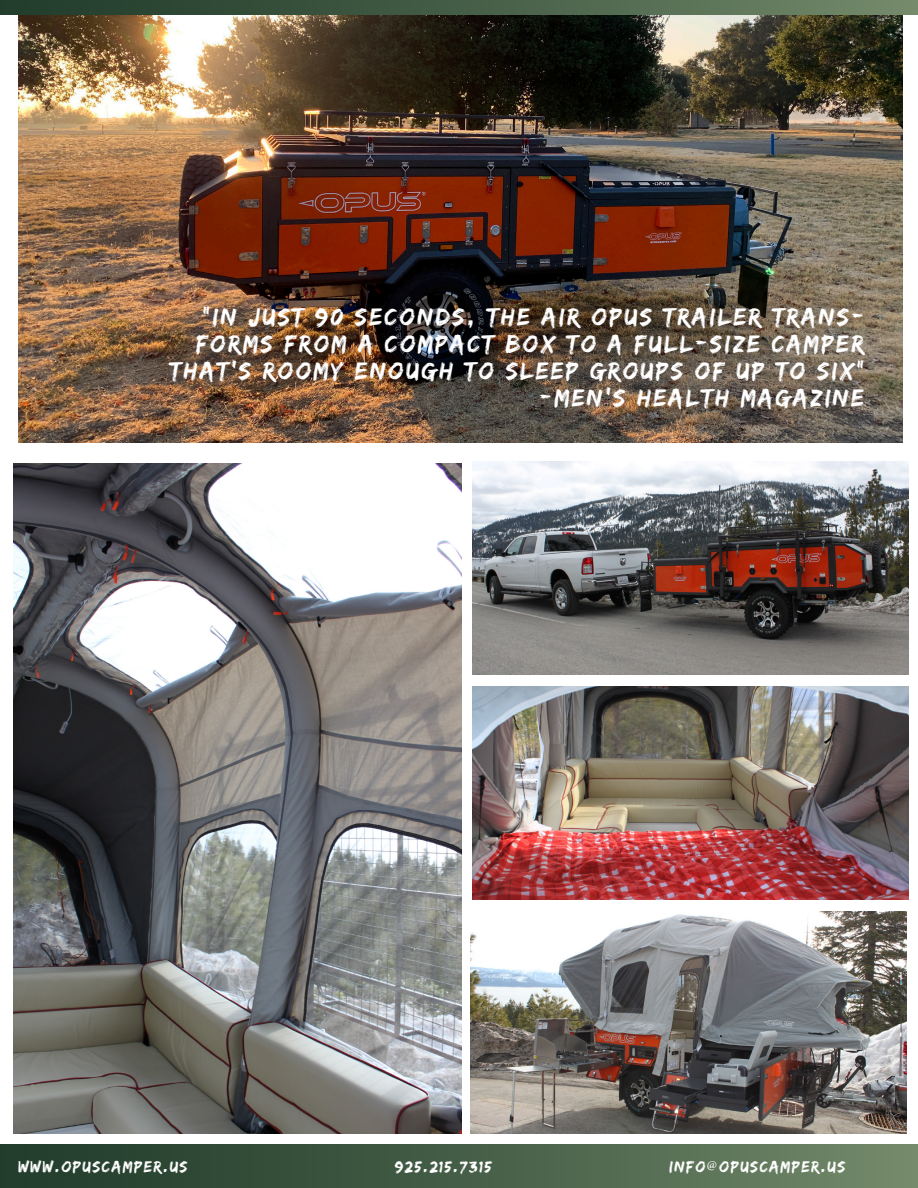
<style>
.page{position:relative;width:918px;height:1188px;background:#fff}
.page>*{position:absolute;margin:0;border:0;box-sizing:border-box;transform-origin:0 0}
.Paragraph_Style_1{font:25.5px/27px "Edo SZ";letter-spacing:.09em;color:#fff;text-align:right}
.Paragraph_Style_1-2{font:16.5px "Edo SZ";letter-spacing:.09em;color:#fff}
.t1{font:13.5px "Minion Pro";color:#fff}
</style>
<div class="page">
<img style="left:14px;top:464px;width:447px;height:670px">
<img style="left:472px;top:461px;width:437px;height:214px">
<img style="left:18px;top:15px;width:884px;height:428px">
<div style="left:0;top:1145px;width:918px;height:43px;background:linear-gradient(to right,#1c3828,#718768)"></div>
<svg style="left:0;top:0;width:918px;height:15px;background:#465f48"></svg>
<img style="left:472px;top:686px;width:437px;height:214px">
<img style="left:470px;top:911px;width:437px;height:223px">
<p class="Paragraph_Style_1" style="left:170px;top:302px;width:696px">“IN JUST 90 SECONDS, THE AIR OPUS TRAILER TRANS-FORMS FROM A COMPACT BOX TO A FULL-SIZE CAMPER THAT’S ROOMY ENOUGH TO SLEEP GROUPS OF UP TO SIX” -MEN’S HEALTH MAGAZINE</p>
<p class="Paragraph_Style_1-2" style="left:18px;top:1157px;width:171px">WWW.OPUSCAMPER.US</p>
<p class="Paragraph_Style_1-2" style="left:383px;top:1157px;width:110px">| 925.215.7315</p>
<p class="Paragraph_Style_1-2" style="left:657px;top:1157px;width:190px">| INFO OPUSCAMPER.US</p>
<p class="t1" style="left:707px;top:1156px;width:12px">@</p>
</div>
